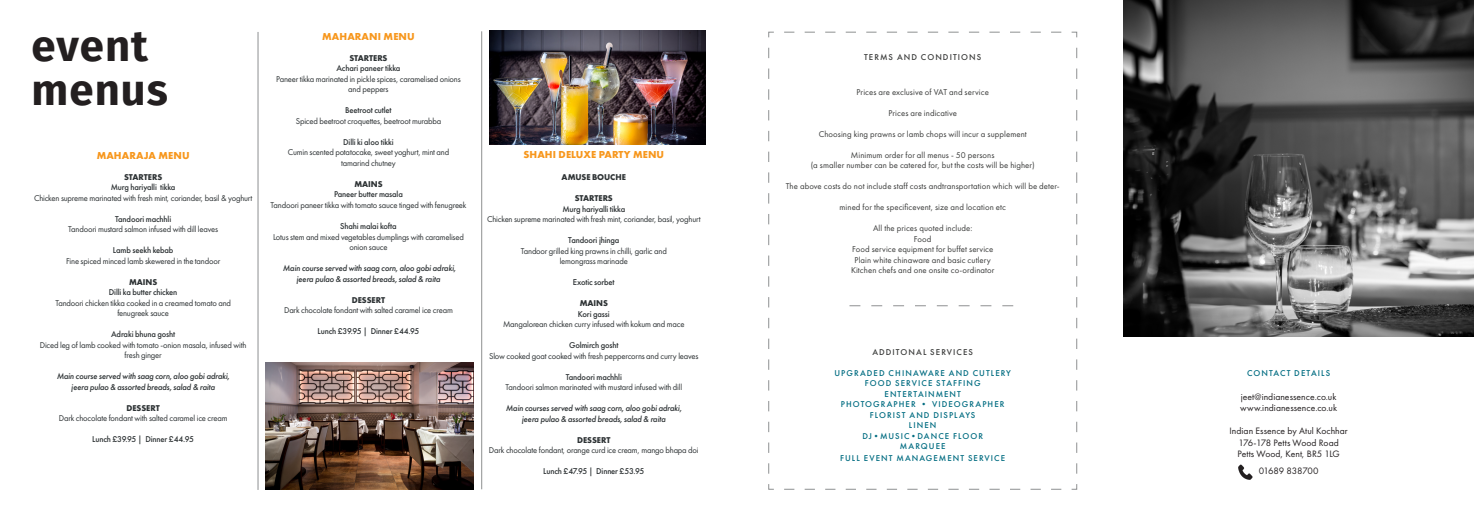
<style>
.page{position:relative;width:1474px;height:521px;background:#fff}
.page>*{position:absolute;margin:0;border:0;box-sizing:border-box;transform-origin:0 0}
.Headline_-_Bold__Align_Left{font:700 43.75px/43.8px "Fira Sans";letter-spacing:.025em;color:#231f20}
.t1{font:700 10.5px "Futura PT";letter-spacing:.01em;color:#f7971d}
.t2{font:9.62px "Futura PT";letter-spacing:.005em;color:#231f20}
.t3{font:9.62px "Futura PT";letter-spacing:-.02em;color:#231f20}
.t4{font:8.75px "Futura PT";letter-spacing:-.02em;color:#2d3234}
.Body_Text___Left_Justify{font:8.75px "Futura PT";letter-spacing:.01em;color:#3b3c3b}
.t5{font:500 8.75px "Futura PT";letter-spacing:-.02em;color:#2d3234}
.t6{font:italic 500 8.75px "Futura PT";letter-spacing:-.02em;color:#2d3234}
.t7{font:500 8.75px "Futura PT";letter-spacing:.12em;color:#006c81}
.t8{font:700 8.75px "Futura PT";letter-spacing:-.01em;color:#2d3234}
.t9{font:500 8.75px "Futura PT";letter-spacing:.12em;color:#3b3c3b}
</style>
<div class="page">
<svg style="left:768px;top:32px;width:309px;height:458px"></svg>
<svg style="left:849px;top:305px;width:164px;height:1px"></svg>
<img style="left:1123px;top:0;width:350px;height:337px">
<img style="left:1238px;top:464px;width:15px;height:16px">
<hr style="left:257px;top:32px;width:1px;height:458px;background:#8e9091">
<hr style="left:481px;top:31px;width:1px;height:458px;background:#8e9091">
<img style="left:489px;top:30px;width:216px;height:115px">
<img style="left:266px;top:363px;width:207px;height:126px">
<p class="Headline_-_Bold__Align_Left" style="left:32px;top:21px;width:138px">event menus</p>
<p class="t1" style="left:97px;top:148px;width:94px">MAHARAJA MENU</p>
<p class="t8" style="left:124px;top:171px;width:40px">STARTERS</p>
<p class="t5" style="left:111px;top:182px;width:66px">Murg hariyalli tikka</p>
<p class="t4" style="left:34px;top:192px;width:220px">Chicken supreme marinated with fresh mint, coriander, basil &amp; yoghurt</p>
<p class="t5" style="left:115px;top:213px;width:58px">Tandoori machhli</p>
<p class="t4" style="left:68px;top:224px;width:151px">Tandoori mustard salmon infused with dill leaves</p>
<p class="t5" style="left:113px;top:245px;width:62px">Lamb seekh kebab</p>
<p class="t4" style="left:66px;top:255px;width:156px">Fine spiced minced lamb skewered in the tandoor</p>
<p class="t8" style="left:129px;top:276px;width:30px">MAINS</p>
<p class="t5" style="left:109px;top:287px;width:70px">Dilli ka butter chicken</p>
<p class="t4" style="left:55px;top:297px;width:177px">Tandoori chicken tikka cooked in a creamed tomato and</p>
<p class="t4" style="left:117px;top:308px;width:53px">fenugreek sauce</p>
<p class="t5" style="left:111px;top:329px;width:65px">Adraki bhuna gosht</p>
<p class="t4" style="left:40px;top:339px;width:208px">Diced leg of lamb cooked with tomato -onion masala, infused with</p>
<p class="t4" style="left:125px;top:350px;width:39px">fresh ginger</p>
<p class="t6" style="left:57px;top:371px;width:174px">Main course served with saag corn, aloo gobi adraki,</p>
<p class="t6" style="left:71px;top:381px;width:145px">jeera pulao &amp; assorted breads, salad &amp; raita</p>
<p class="t8" style="left:126px;top:402px;width:35px">DESSERT</p>
<p class="t4" style="left:59px;top:413px;width:170px">Dark chocolate fondant with salted caramel ice cream</p>
<p class="t5" style="left:92px;top:434px;width:103px">Lunch £39.95 | Dinner £44.95</p>
<p class="t1" style="left:322px;top:30px;width:94px">MAHARANI MENU</p>
<p class="t8" style="left:349px;top:52px;width:40px">STARTERS</p>
<p class="t5" style="left:336px;top:63px;width:65px">Achari paneer tikka</p>
<p class="t4" style="left:276px;top:74px;width:186px">Paneer tikka marinated in pickle spices, caramelised onions</p>
<p class="t4" style="left:348px;top:84px;width:42px">and peppers</p>
<p class="t5" style="left:345px;top:105px;width:48px">Beetroot cutlet</p>
<p class="t4" style="left:296px;top:116px;width:147px">Spiced beetroot croquettes, beetroot murabba</p>
<p class="t5" style="left:343px;top:137px;width:52px">Dilli ki aloo tikki</p>
<p class="t4" style="left:288px;top:147px;width:163px">Cumin scented potatocake, sweet yoghurt, mint and</p>
<p class="t4" style="left:341px;top:158px;width:56px">tamarind chutney</p>
<p class="t8" style="left:354px;top:178px;width:30px">MAINS</p>
<p class="t5" style="left:334px;top:189px;width:70px">Paneer butter masala</p>
<p class="t4" style="left:270px;top:200px;width:197px">Tandoori paneer tikka with tomato sauce tinged with fenugreek</p>
<p class="t5" style="left:340px;top:221px;width:58px">Shahi malai kofta</p>
<p class="t4" style="left:273px;top:231px;width:192px">Lotus stem and mixed vegetables dumplings with caramelised</p>
<p class="t4" style="left:349px;top:242px;width:40px">onion sauce</p>
<p class="t6" style="left:283px;top:263px;width:174px">Main course served with saag corn, aloo gobi adraki,</p>
<p class="t6" style="left:296px;top:273px;width:145px">jeera pulao &amp; assorted breads, salad &amp; raita</p>
<p class="t8" style="left:352px;top:294px;width:35px">DESSERT</p>
<p class="t4" style="left:284px;top:305px;width:170px">Dark chocolate fondant with salted caramel ice cream</p>
<p class="t5" style="left:317px;top:326px;width:103px">Lunch £39.95 | Dinner £44.95</p>
<p class="t1" style="left:523px;top:148px;width:142px">SHAHI DELUXE PARTY MENU</p>
<p class="t8" style="left:561px;top:172px;width:66px">AMUSE BOUCHE</p>
<p class="t8" style="left:574px;top:193px;width:40px">STARTERS</p>
<p class="t5" style="left:562px;top:204px;width:64px">Murg hariyalli tikka</p>
<p class="t4" style="left:487px;top:214px;width:215px">Chicken supreme marinated with fresh mint, coriander, basil, yoghurt</p>
<p class="t5" style="left:568px;top:235px;width:53px">Tandoori jhinga</p>
<p class="t4" style="left:520px;top:246px;width:148px">Tandoor grilled king prawns in chilli, garlic and</p>
<p class="t4" style="left:559px;top:256px;width:70px">lemongrass marinade</p>
<p class="t5" style="left:573px;top:277px;width:43px">Exotic sorbet</p>
<p class="t8" style="left:579px;top:298px;width:30px">MAINS</p>
<p class="t5" style="left:578px;top:309px;width:33px">Kori gassi</p>
<p class="t4" style="left:503px;top:319px;width:183px">Mangalorean chicken curry infused with kokum and mace</p>
<p class="t5" style="left:569px;top:340px;width:51px">Golmirch gosht</p>
<p class="t4" style="left:489px;top:351px;width:211px">Slow cooked goat cooked with fresh peppercorns and curry leaves</p>
<p class="t5" style="left:565px;top:372px;width:58px">Tandoori machhli</p>
<p class="t4" style="left:505px;top:382px;width:178px">Tandoori salmon marinated with mustard infused with dill</p>
<p class="t6" style="left:506px;top:403px;width:177px">Main courses served with saag corn, aloo gobi adraki,</p>
<p class="t6" style="left:522px;top:413px;width:145px">jeera pulao &amp; assorted breads, salad &amp; raita</p>
<p class="t8" style="left:577px;top:434px;width:35px">DESSERT</p>
<p class="t4" style="left:489px;top:445px;width:211px">Dark chocolate fondant, orange curd ice cream, mango bhapa doi</p>
<p class="t5" style="left:543px;top:466px;width:103px">Lunch £47.95 | Dinner £53.95</p>
<p class="t9" style="left:864px;top:52px;width:119px">TERMS AND CONDITIONS</p>
<p class="Body_Text___Left_Justify" style="left:856px;top:86px;width:134px">Prices are exclusive of VAT and service</p>
<p class="Body_Text___Left_Justify" style="left:888px;top:107px;width:70px">Prices are indicative</p>
<p class="Body_Text___Left_Justify" style="left:818px;top:128px;width:209px">Choosing king prawns or lamb chops will incur a supplement</p>
<p class="Body_Text___Left_Justify" style="left:851px;top:149px;width:145px">Minimum order for all menus - 50 persons</p>
<p class="Body_Text___Left_Justify" style="left:810px;top:160px;width:225px">(a smaller number can be catered for, but the costs will be higher)</p>
<p class="Body_Text___Left_Justify" style="left:785px;top:181px;width:275px">The above costs do not include staff costs andtransportation which will be deter-</p>
<p class="Body_Text___Left_Justify" style="left:839px;top:202px;width:168px">mined for the specificevent, size and location etc</p>
<p class="Body_Text___Left_Justify" style="left:873px;top:223px;width:101px">All the prices quoted include:</p>
<p class="Body_Text___Left_Justify" style="left:913px;top:233px;width:19px">Food</p>
<p class="Body_Text___Left_Justify" style="left:852px;top:244px;width:143px">Food service equipment for buffet service</p>
<p class="Body_Text___Left_Justify" style="left:854px;top:254px;width:138px">Plain white chinaware and basic cutlery</p>
<p class="Body_Text___Left_Justify" style="left:851px;top:265px;width:145px">Kitchen chefs and one onsite co-ordinator</p>
<p class="t9" style="left:872px;top:346px;width:102px">ADDITONAL SERVICES</p>
<p class="t7" style="left:834px;top:367px;width:178px">UPGRADED CHINAWARE AND CUTLERY</p>
<p class="t7" style="left:864px;top:378px;width:117px">FOOD SERVICE STAFFING</p>
<p class="t7" style="left:884px;top:388px;width:78px">ENTERTAINMENT</p>
<p class="t7" style="left:841px;top:399px;width:165px">PHOTOGRAPHER • VIDEOGRAPHER</p>
<p class="t7" style="left:870px;top:409px;width:107px">FLORIST AND DISPLAYS</p>
<p class="t7" style="left:909px;top:420px;width:29px">LINEN</p>
<p class="t7" style="left:862px;top:430px;width:122px">DJ•MUSIC•DANCE FLOOR</p>
<p class="t7" style="left:900px;top:441px;width:47px">MARQUEE</p>
<p class="t7" style="left:840px;top:452px;width:166px">FULL EVENT MANAGEMENT SERVICE</p>
<p class="t7" style="left:1247px;top:368px;width:85px">CONTACT DETAILS</p>
<p class="t2" style="left:1240px;top:391px;width:97px">jeet@indianessence.co.uk</p>
<p class="t2" style="left:1240px;top:402px;width:98px">www.indianessence.co.uk</p>
<p class="t2" style="left:1229px;top:425px;width:120px">Indian Essence by Atul Kochhar</p>
<p class="t2" style="left:1238px;top:437px;width:102px">176-178 Petts Wood Road</p>
<p class="t2" style="left:1237px;top:448px;width:104px">Petts Wood, Kent, BR5 1LG</p>
<p class="t3" style="left:1258px;top:465px;width:61px">01689 838700</p>
</div>
